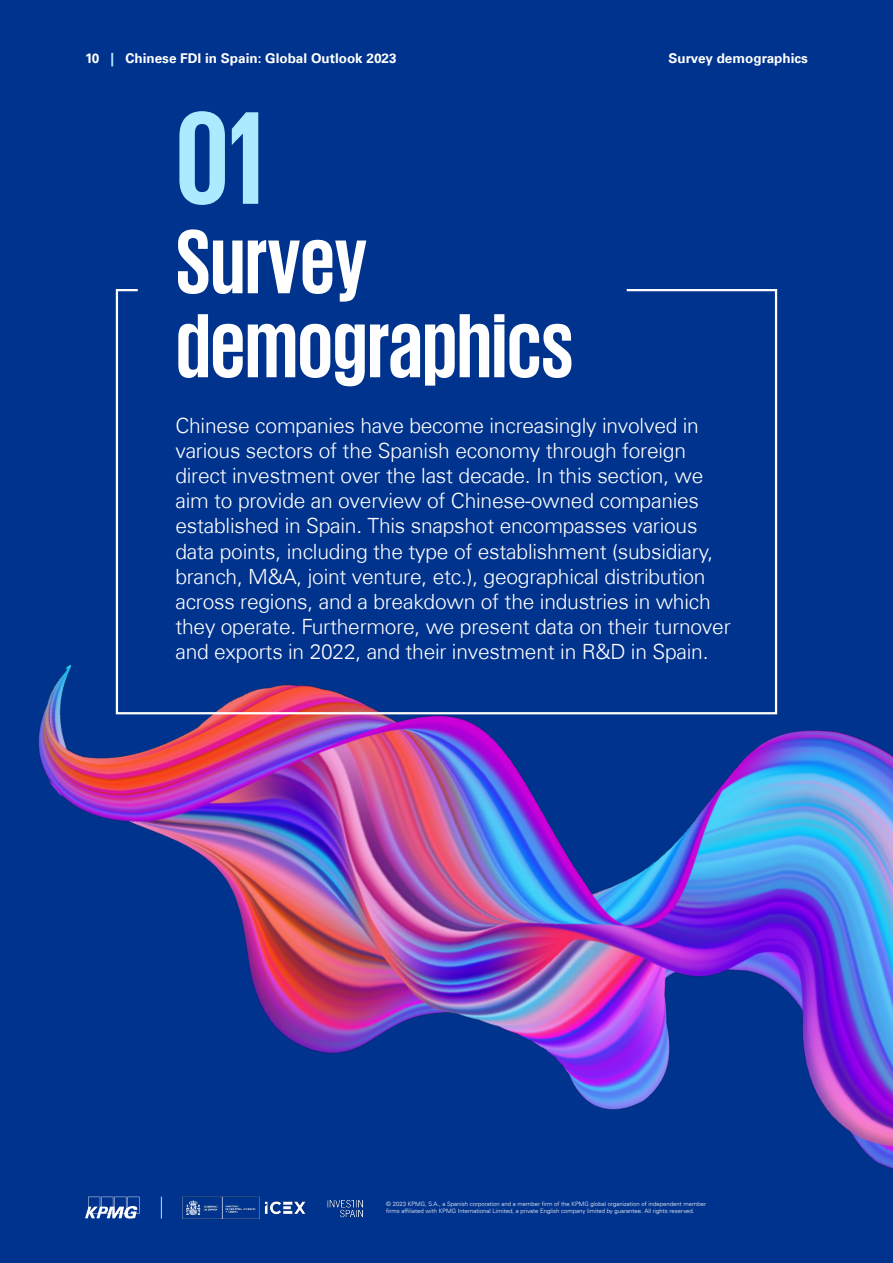
<style>
.page{position:relative;width:893px;height:1263px;background:#00338d}
.page>*{position:absolute;margin:0;border:0;box-sizing:border-box;transform-origin:0 0}
.t1{font:700 135px "KPMG";color:#aceaff}
.t2{font:700 93px/84px "KPMG";color:#fff}
.t3{font:300 21px/25.2px "Universfor KPMG";letter-spacing:-.01em;color:#fff}
.t4{font:700 13.5px "Universfor KPMG";color:#fff}
.t5{font:300 6px/7.2px "Univers 45";color:#fff}
.s1{color:#aceaff}
</style>
<div class="page">
<img style="left:38px;top:664px;width:855px;height:555px">
<svg style="left:85px;top:1197px;width:54px;height:21px"></svg>
<img style="left:182px;top:1194px;width:181px;height:25px">
<svg style="left:161px;top:1197px;width:1px;height:21px"></svg>
<svg style="left:115px;top:289px;width:663px;height:426px"></svg>
<p class="t4" style="left:85px;top:50px;width:313px">10 <span class="s1">|</span> Chinese FDI in Spain: Global Outlook 2023</p>
<p class="t4" style="left:668px;top:50px;width:141px">Survey demographics</p>
<h1 class="t1" style="left:176px;top:90px;width:90px">01</h1>
<h2 class="t2" style="left:176px;top:217px;width:399px">Survey demographics</h2>
<p class="t3" style="left:175px;top:412px;width:557px">Chinese companies have become increasingly involved in various sectors of the Spanish economy through foreign direct investment over the last decade. In this section, we aim to provide an overview of Chinese-owned companies established in Spain. This snapshot encompasses various data points, including the type of establishment (subsidiary, branch, M&amp;A, joint venture, etc.), geographical distribution across regions, and a breakdown of the industries in which they operate. Furthermore, we present data on their turnover and exports in 2022, and their investment in R&amp;D in Spain.</p>
<p class="t5" style="left:386px;top:1200px;width:322px">© 2023 KPMG, S.A., a Spanish corporation and a member firm of the KPMG global organization of independent member firms affiliated with KPMG International Limited, a private English company limited by guarantee. All rights reserved.</p>
</div>
